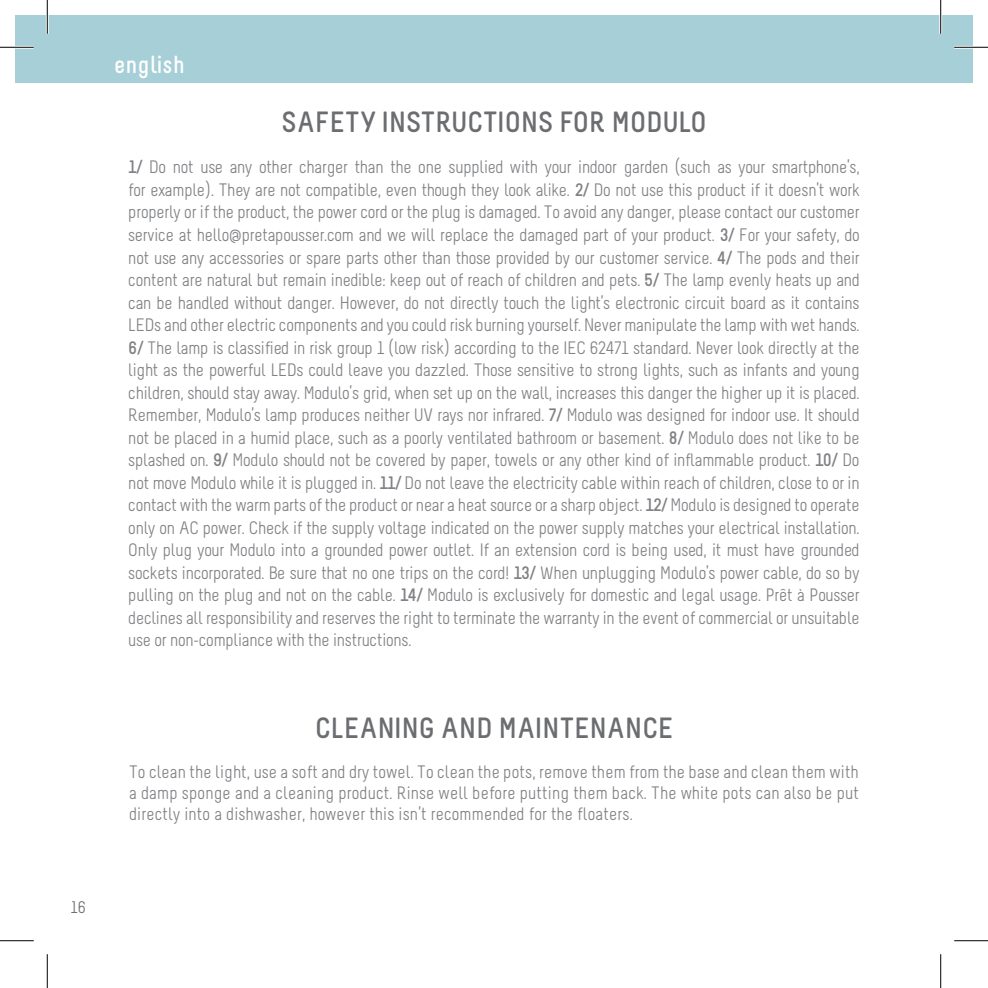
<style>
.page{position:relative;width:988px;height:988px;background:#fff}
.page>*{position:absolute;margin:0;border:0;box-sizing:border-box;transform-origin:0 0}
.t1{font:700 29.25px "Melbourne";color:#6c6d70}
.t2{font:700 24.75px "Melbourne";color:#fff}
.t3{font:18px/22.5px "Melbourne";letter-spacing:-.01em;color:#808285;text-align:justify}
.t4{font:16.88px "Melbourne";color:#6c6d70}
.s1{font-weight:700}
</style>
<div class="page">
<div style="left:15px;top:15px;width:957px;height:68px;background:#a7cfd7"></div>
<hr style="left:0;top:46px;width:34px;height:3px;background:#fff">
<hr style="left:954px;top:46px;width:33px;height:3px;background:#fff">
<hr style="left:46px;top:0;width:3px;height:34px;background:#fff">
<hr style="left:939px;top:0;width:3px;height:34px;background:#fff">
<hr style="left:0;top:47px;width:34px;height:1px;background:#000">
<hr style="left:954px;top:47px;width:33px;height:1px;background:#000">
<hr style="left:0;top:940px;width:34px;height:1px;background:#000">
<hr style="left:954px;top:940px;width:33px;height:1px;background:#000">
<hr style="left:47px;top:0;width:1px;height:34px;background:#000">
<hr style="left:47px;top:954px;width:1px;height:33px;background:#000">
<hr style="left:940px;top:0;width:1px;height:34px;background:#000">
<hr style="left:940px;top:954px;width:1px;height:33px;background:#000">
<h2 class="t2" style="left:114px;top:50px;width:72px">english</h2>
<h1 class="t1" style="left:281px;top:104px;width:426px">SAFETY INSTRUCTIONS FOR MODULO</h1>
<p class="t3" style="left:128px;top:158px;width:733px"><span class="s1">1/</span> Do not use any other charger than the one supplied with your indoor garden (such as your smartphone’s, for example). They are not compatible, even though they look alike. <span class="s1">2/</span> Do not use this product if it doesn’t work properly or if the product, the power cord or the plug is damaged. To avoid any danger, please contact our customer service at hello@pretapousser.com and we will replace the damaged part of your product. <span class="s1">3/</span> For your safety, do not use any accessories or spare parts other than those provided by our customer service. <span class="s1">4/</span> The pods and their content are natural but remain inedible: keep out of reach of children and pets. <span class="s1">5/</span> The lamp evenly heats up and can be handled without danger. However, do not directly touch the light’s electronic circuit board as it contains LEDs and other electric components and you could risk burning yourself. Never manipulate the lamp with wet hands.<br><span class="s1">6/</span> The lamp is classified in risk group 1 (low risk) according to the IEC 62471 standard. Never look directly at the light as the powerful LEDs could leave you dazzled. Those sensitive to strong lights, such as infants and young children, should stay away. Modulo’s grid, when set up on the wall, increases this danger the higher up it is placed.<br>Remember, Modulo’s lamp produces neither UV rays nor infrared. <span class="s1">7/</span> Modulo was designed for indoor use. It should not be placed in a humid place, such as a poorly ventilated bathroom or basement. <span class="s1">8/</span> Modulo does not like to be splashed on. <span class="s1">9/</span> Modulo should not be covered by paper, towels or any other kind of inflammable product. <span class="s1">10/</span> Do not move Modulo while it is plugged in. <span class="s1">11/</span> Do not leave the electricity cable within reach of children, close to or in contact with the warm parts of the product or near a heat source or a sharp object. <span class="s1">12/</span> Modulo is designed to operate only on AC power. Check if the supply voltage indicated on the power supply matches your electrical installation.<br>Only plug your Modulo into a grounded power outlet. If an extension cord is being used, it must have grounded sockets incorporated. Be sure that no one trips on the cord! <span class="s1">13/</span> When unplugging Modulo’s power cable, do so by pulling on the plug and not on the cable. <span class="s1">14/</span> Modulo is exclusively for domestic and legal usage. Prêt à Pousser declines all responsibility and reserves the right to terminate the warranty in the event of commercial or unsuitable use or non-compliance with the instructions.</p>
<h1 class="t1" style="left:315px;top:710px;width:360px">CLEANING AND MAINTENANCE</h1>
<p class="t3" style="left:129px;top:763px;width:731px;line-height:20.9px">To clean the light, use a soft and dry towel. To clean the pots, remove them from the base and clean them with a damp sponge and a cleaning product. Rinse well before putting them back. The white pots can also be put directly into a dishwasher, however this isn’t recommended for the floaters.</p>
<p class="t4" style="left:71px;top:897px;width:17px">16</p>
</div>
